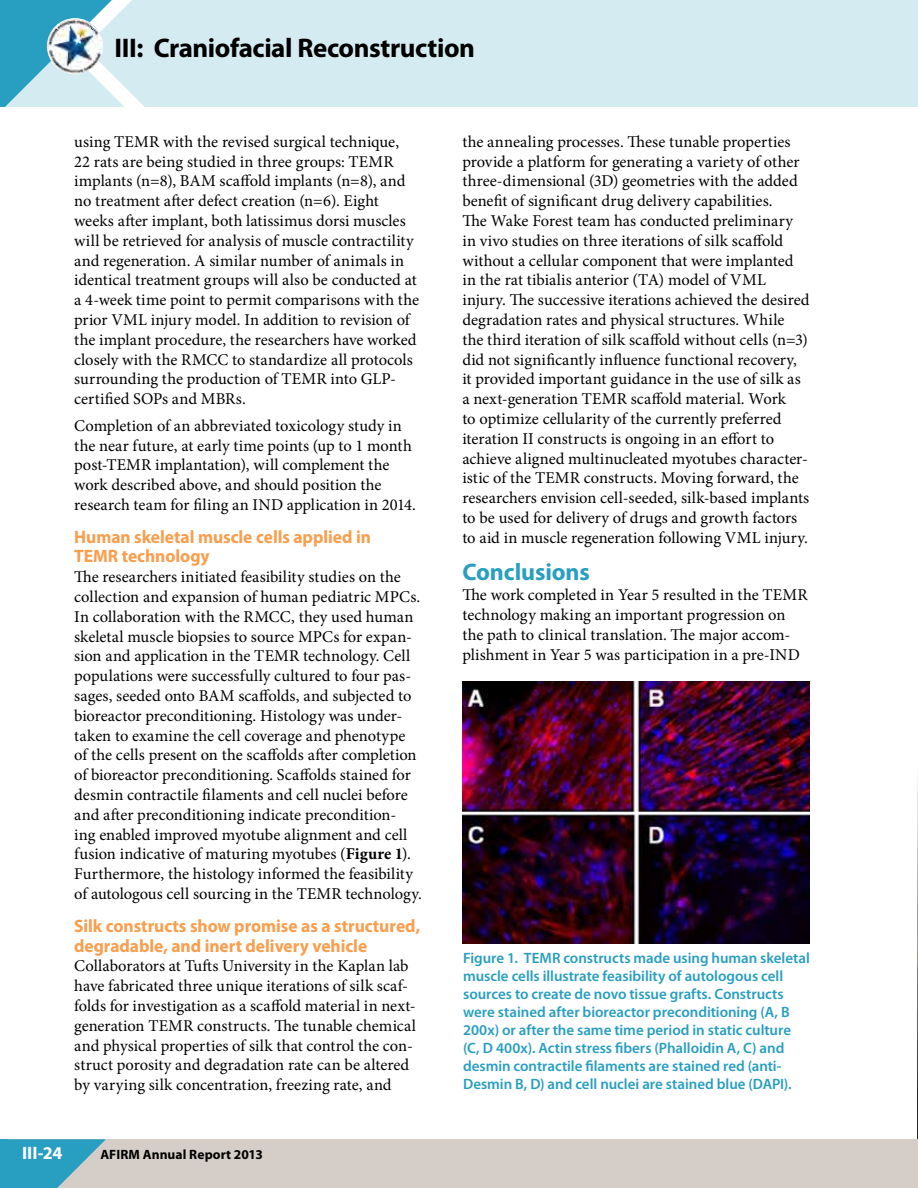
<style>
.page{position:relative;width:918px;height:1188px;background:#fff}
.page>*{position:absolute;margin:0;border:0;box-sizing:border-box;transform-origin:0 0}
.t1{font:700 27px "Myriad Pro";letter-spacing:-.015em;color:#000}
.t2{font:700 24px "Myriad Pro";letter-spacing:-.005em;color:#289ec1}
.t3{font:700 18px/19.5px "Myriad Pro";letter-spacing:-.005em;color:#f99e4d}
.t4{font:700 18px "Myriad Pro";color:#fff}
.t5{font:16.5px/19.8px "Minion Pro";color:#000}
.t6{font:600 15px/18px "Myriad Pro";letter-spacing:-.005em;color:#289ec1}
.t7{font:700 13.5px "Myriad Pro";letter-spacing:.005em;color:#000}
.s1{font-weight:700}
</style>
<div class="page">
<img style="left:917px;top:776px;width:1px;height:363px">
<div style="left:0;top:1139px;width:918px;height:49px;background:#d5cec8"></div>
<div style="left:125px;top:0;width:793px;height:107px;background:#d4ebf2"></div>
<svg style="left:5px;top:0;width:120px;height:107px;background:#87c8dc"></svg>
<div style="left:0;top:0;width:5px;height:107px;background:#289ec1"></div>
<img style="left:47px;top:18px;width:56px;height:56px;border-radius:28px">
<svg style="left:8px;top:1139px;width:98px;height:49px"></svg>
<div style="left:0;top:1139px;width:8px;height:49px;background:#289ec1"></div>
<img style="left:462px;top:682px;width:348px;height:261px">
<h1 class="t1" style="left:114px;top:30px;width:362px">III: Craniofacial Reconstruction</h1>
<p class="t5" style="left:74px;top:132px;width:346px">using TEMR with the revised surgical technique, 22 rats are being studied in three groups: TEMR implants (n=8), BAM scaffold implants (n=8), and no treatment after defect creation (n=6). Eight weeks after implant, both latissimus dorsi muscles will be retrieved for analysis of muscle contractility and regeneration. A similar number of animals in identical treatment groups will also be conducted at a 4-week time point to permit comparisons with the prior VML injury model. In addition to revision of the implant procedure, the researchers have worked closely with the RMCC to standardize all protocols surrounding the production of TEMR into GLP&shy;certified SOPs and MBRs.</p>
<p class="t5" style="left:74px;top:416px;width:343px">Completion of an abbreviated toxicology study in the near future, at early time points (up to 1 month post-TEMR implantation), will complement the work described above, and should position the research team for filing an IND application in 2014.</p>
<p class="t3" style="left:74px;top:527px;width:298px">Human skeletal muscle cells applied in<br>TEMR technology</p>
<p class="t5" style="left:74px;top:567px;width:349px">The researchers initiated feasibility studies on the collection and expansion of human pediatric MPCs.<br>In collaboration with the RMCC, they used human skeletal muscle biopsies to source MPCs for expan&shy;sion and application in the TEMR technology. Cell populations were successfully cultured to four pas&shy;sages, seeded onto BAM scaffolds, and subjected to bioreactor preconditioning. Histology was under&shy;taken to examine the cell coverage and phenotype of the cells present on the scaffolds after completion of bioreactor preconditioning. Scaffolds stained for desmin contractile filaments and cell nuclei before and after preconditioning indicate precondition-<br>ing enabled improved myotube alignment and cell fusion indicative of maturing myotubes (<span class="s1">Figure 1</span>).<br>Furthermore, the histology informed the feasibility of autologous cell sourcing in the TEMR technology.</p>
<p class="t3" style="left:74px;top:916px;width:347px">Silk constructs show promise as a structured, degradable, and inert delivery vehicle</p>
<p class="t5" style="left:74px;top:956px;width:343px">Collaborators at Tufts University in the Kaplan lab have fabricated three unique iterations of silk scaf&shy;folds for investigation as a scaffold material in next&shy;generation TEMR constructs. The tunable chemical and physical properties of silk that control the con&shy;struct porosity and degradation rate can be altered by varying silk concentration, freezing rate, and</p>
<p class="t4" style="left:22px;top:1141px;width:42px">III-24</p>
<p class="t7" style="left:100px;top:1145px;width:164px">AFIRM Annual Report 2013</p>
<p class="t5" style="left:462px;top:132px;width:349px">the annealing processes. These tunable properties provide a platform for generating a variety of other three-dimensional (3D) geometries with the added benefit of significant drug delivery capabilities.<br>The Wake Forest team has conducted preliminary in vivo studies on three iterations of silk scaffold without a cellular component that were implanted in the rat tibialis anterior (TA) model of VML injury. The successive iterations achieved the desired degradation rates and physical structures. While the third iteration of silk scaffold without cells (n=3) did not significantly influence functional recovery, it provided important guidance in the use of silk as a next-generation TEMR scaffold material. Work<br>to optimize cellularity of the currently preferred iteration II constructs is ongoing in an effort to achieve aligned multinucleated myotubes character&shy;istic of the TEMR constructs. Moving forward, the researchers envision cell-seeded, silk-based implants to be used for delivery of drugs and growth factors to aid in muscle regeneration following VML injury.</p>
<h2 class="t2" style="left:462px;top:557px;width:129px">Conclusions</h2>
<p class="t5" style="left:462px;top:585px;width:347px">The work completed in Year 5 resulted in the TEMR technology making an important progression on the path to clinical translation. The major accom&shy;plishment in Year 5 was participation in a pre-IND</p>
<p class="t6" style="left:463px;top:949px;width:348px">Figure 1. TEMR constructs made using human skeletal muscle cells illustrate feasibility of autologous cell sources to create de novo tissue grafts. Constructs were stained after bioreactor preconditioning (A, B 200x) or after the same time period in static culture (C, D 400x). Actin stress fibers (Phalloidin A, C) and desmin contractile filaments are stained red (anti-Desmin B, D) and cell nuclei are stained blue (DAPI).</p>
</div>
